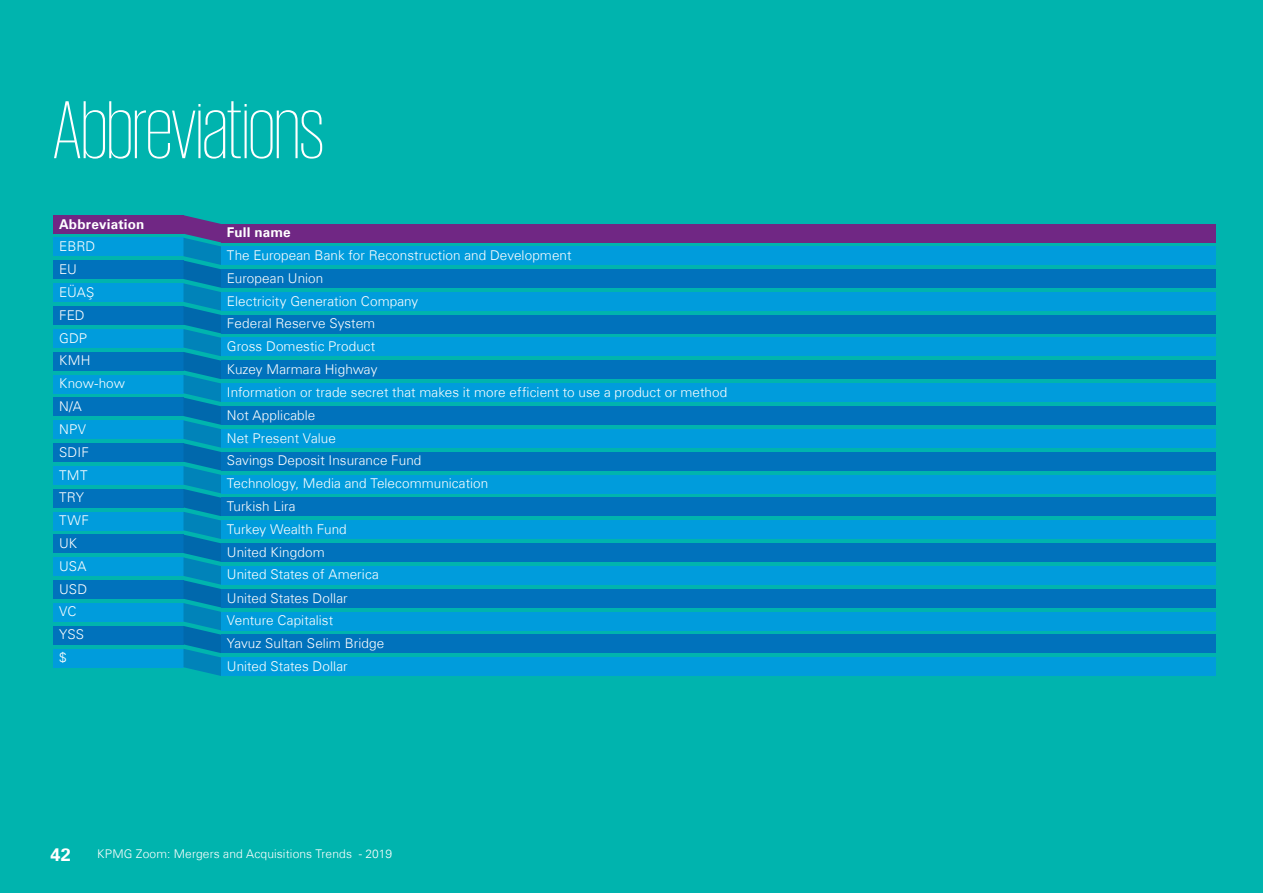
<style>
.page{position:relative;width:1263px;height:893px;background:#00b4ae}
.page>*{position:absolute;margin:0;border:0;box-sizing:border-box;transform-origin:0 0}
.t1{font:200 84px "KPMG";letter-spacing:-.01em;color:#fff}
.t2{font:700 18px "Universfor KPMG";color:#fff}
.t3{font:300 13.5px/23.1px "Universfor KPMG";letter-spacing:.005em;color:#fff}
.t4{font:700 13.5px "Universfor KPMG";letter-spacing:.015em;color:#fff}
.t5{font:300 12px "Universfor KPMG";letter-spacing:.01em;color:#fff}
</style>
<div class="page">
<div style="left:53px;top:489px;width:130px;height:18px;background:#0072bc"></div>
<div style="left:221px;top:498px;width:994px;height:18px;background:#0072bc"></div>
<div style="left:53px;top:535px;width:130px;height:18px;background:#0072bc"></div>
<div style="left:221px;top:543px;width:994px;height:19px;background:#0072bc"></div>
<div style="left:53px;top:557px;width:130px;height:19px;background:#009cdc"></div>
<div style="left:221px;top:566px;width:994px;height:19px;background:#009cdc"></div>
<div style="left:53px;top:398px;width:130px;height:18px;background:#0072bc"></div>
<div style="left:221px;top:406px;width:994px;height:19px;background:#0072bc"></div>
<div style="left:53px;top:352px;width:130px;height:18px;background:#0072bc"></div>
<div style="left:221px;top:361px;width:994px;height:18px;background:#0072bc"></div>
<div style="left:53px;top:580px;width:130px;height:19px;background:#0072bc"></div>
<div style="left:221px;top:589px;width:994px;height:18px;background:#0072bc"></div>
<div style="left:53px;top:215px;width:130px;height:19px;background:#702784"></div>
<div style="left:221px;top:224px;width:994px;height:18px;background:#702784"></div>
<div style="left:53px;top:283px;width:130px;height:19px;background:#009cdc"></div>
<div style="left:221px;top:292px;width:994px;height:19px;background:#009cdc"></div>
<div style="left:53px;top:261px;width:130px;height:18px;background:#0072bc"></div>
<div style="left:221px;top:269px;width:994px;height:19px;background:#0072bc"></div>
<div style="left:53px;top:238px;width:130px;height:18px;background:#009cdc"></div>
<div style="left:221px;top:246px;width:994px;height:19px;background:#009cdc"></div>
<div style="left:53px;top:306px;width:130px;height:19px;background:#0072bc"></div>
<div style="left:221px;top:315px;width:994px;height:18px;background:#0072bc"></div>
<div style="left:53px;top:329px;width:130px;height:19px;background:#009cdc"></div>
<div style="left:221px;top:338px;width:994px;height:18px;background:#009cdc"></div>
<div style="left:53px;top:375px;width:130px;height:18px;background:#009cdc"></div>
<div style="left:221px;top:383px;width:994px;height:19px;background:#009cdc"></div>
<div style="left:53px;top:420px;width:130px;height:19px;background:#009cdc"></div>
<div style="left:221px;top:429px;width:994px;height:19px;background:#009cdc"></div>
<div style="left:53px;top:443px;width:130px;height:19px;background:#0072bc"></div>
<div style="left:221px;top:452px;width:994px;height:18px;background:#0072bc"></div>
<div style="left:53px;top:512px;width:130px;height:18px;background:#009cdc"></div>
<div style="left:221px;top:520px;width:994px;height:19px;background:#009cdc"></div>
<div style="left:53px;top:466px;width:130px;height:19px;background:#009cdc"></div>
<div style="left:221px;top:475px;width:994px;height:18px;background:#009cdc"></div>
<div style="left:53px;top:603px;width:130px;height:19px;background:#009cdc"></div>
<div style="left:221px;top:612px;width:994px;height:18px;background:#009cdc"></div>
<div style="left:53px;top:626px;width:130px;height:18px;background:#0072bc"></div>
<div style="left:221px;top:635px;width:994px;height:18px;background:#0072bc"></div>
<div style="left:53px;top:649px;width:130px;height:18px;background:#009cdc"></div>
<svg style="left:183px;top:215px;width:38px;height:461px"></svg>
<div style="left:221px;top:657px;width:994px;height:19px;background:#009cdc"></div>
<h1 class="t1" style="left:53px;top:90px;width:273px">Abbreviations</h1>
<p class="t4" style="left:59px;top:216px;width:87px">Abbreviation</p>
<p class="t3" style="left:59px;top:258px;width:19px">EU</p>
<p class="t3" style="left:59px;top:235px;width:38px">EBRD</p>
<p class="t3" style="left:59px;top:281px;width:37px">EÜAŞ</p>
<p class="t3" style="left:59px;top:303px;width:27px">FED</p>
<p class="t3" style="left:59px;top:326px;width:30px">GDP</p>
<p class="t3" style="left:59px;top:349px;width:33px">KMH</p>
<p class="t3" style="left:59px;top:372px;width:67px">Know-how</p>
<p class="t3" style="left:59px;top:395px;width:24px">N/A</p>
<p class="t3" style="left:59px;top:417px;width:28px">NPV</p>
<p class="t3" style="left:59px;top:441px;width:31px">SDIF</p>
<p class="t3" style="left:59px;top:463px;width:30px">TMT</p>
<p class="t3" style="left:59px;top:509px;width:31px">TWF</p>
<p class="t3" style="left:59px;top:486px;width:27px">TRY</p>
<p class="t3" style="left:59px;top:531px;width:20px">UK</p>
<p class="t3" style="left:59px;top:554px;width:30px">USA<br>USD</p>
<p class="t3" style="left:59px;top:623px;width:27px">YSS $</p>
<p class="t3" style="left:59px;top:600px;width:19px">VC</p>
<p class="t4" style="left:227px;top:225px;width:65px">Full name</p>
<p class="t3" style="left:227px;top:266px;width:98px">European Union</p>
<p class="t3" style="left:227px;top:243px;width:346px">The European Bank for Reconstruction and Development</p>
<p class="t3" style="left:227px;top:290px;width:193px">Electricity Generation Company</p>
<p class="t3" style="left:227px;top:312px;width:150px">Federal Reserve System</p>
<p class="t3" style="left:227px;top:335px;width:150px">Gross Domestic Product</p>
<p class="t3" style="left:227px;top:358px;width:152px">Kuzey Marmara Highway</p>
<p class="t3" style="left:227px;top:380px;width:502px">Information or trade secret that makes it more efficient to use a product or method</p>
<p class="t3" style="left:227px;top:403px;width:90px">Not Applicable</p>
<p class="t3" style="left:227px;top:426px;width:110px">Net Present Value</p>
<p class="t3" style="left:227px;top:449px;width:196px">Savings Deposit Insurance Fund</p>
<p class="t3" style="left:227px;top:472px;width:263px">Technology, Media and Telecommunication</p>
<p class="t3" style="left:227px;top:495px;width:70px">Turkish Lira</p>
<p class="t3" style="left:227px;top:518px;width:121px">Turkey Wealth Fund</p>
<p class="t3" style="left:227px;top:540px;width:99px">United Kingdom</p>
<p class="t3" style="left:227px;top:563px;width:153px">United States of America<br>United States Dollar</p>
<p class="t3" style="left:227px;top:632px;width:159px;line-height:22.6px">Yavuz Sultan Selim Bridge<br>United States Dollar</p>
<p class="t3" style="left:227px;top:609px;width:108px">Venture Capitalist</p>
<h2 class="t2" style="left:50px;top:843px;width:22px">42</h2>
<p class="t5" style="left:97px;top:847px;width:296px">KPMG Zoom: Mergers and Acquisitions Trends - 2019</p>
</div>
